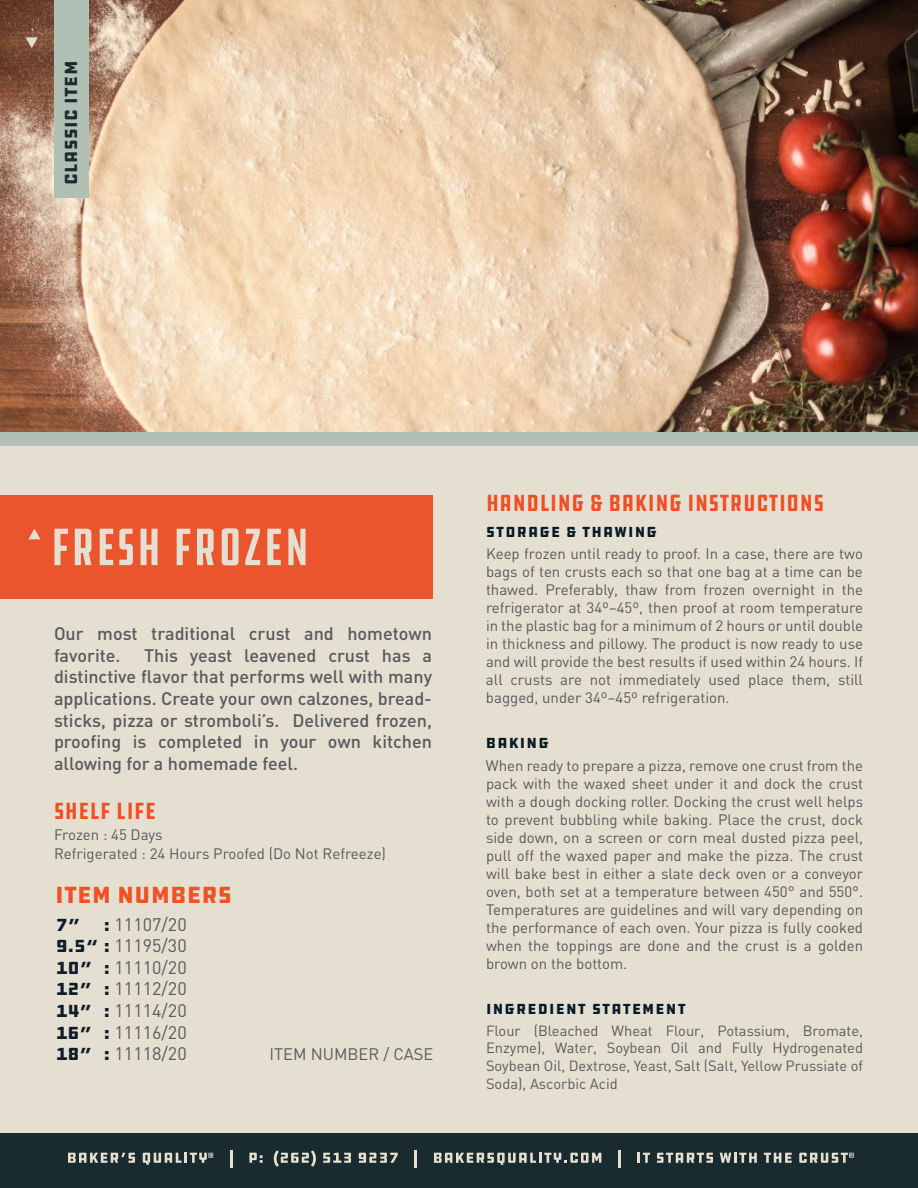
<style>
.page{position:relative;width:918px;height:1188px;background:#e4dfd1}
.page>*{position:absolute;margin:0;border:0;box-sizing:border-box;transform-origin:0 0}
.t1{font:extra-condensed 54px "DDC Hardware";letter-spacing:.03em;color:#e4dfd1}
.t2{font:condensed 24px "DDC Hardware";letter-spacing:.025em;color:#f04f23}
.t3{font:24px "DDC Hardware";color:#f05226}
.t4{font:500 18px/21.6px "DIN";color:#595a5c}
.t5{font:18px/21.6px "DIN";color:#5a5b5c;text-align:justify}
.t6{font:18px "DDC Hardware";letter-spacing:.025em;color:#1a2b30}
.t7{font:18px "DDC Hardware";color:#0e1d29}
.t8{font:16.5px "DIN";color:#5a5b5c}
.t9{font:15px/18px "DIN";color:#58595b;text-align:justify}
.t10{font:15px "DDC Hardware";letter-spacing:.075em;color:#071c29}
.t11{font:14.7px/17.5px "DIN";color:#5a5b5c;text-align:justify}
.s1{font-family:"DDC Hardware";color:#0e1d29}
</style>
<div class="page">
<img style="left:0;top:0;width:918px;height:433px">
<svg style="left:26px;top:37px;width:12px;height:11px"></svg>
<div style="left:0;top:1134px;width:918px;height:54px;background:#1a2b30"></div>
<div style="left:0;top:433px;width:918px;height:13px;background:#b1c0b4"></div>
<div style="left:54px;top:0;width:34px;height:198px;background:#b1c0b4"></div>
<div style="left:0;top:495px;width:432px;height:104px;background:#eb552e"></div>
<svg style="left:28px;top:529px;width:13px;height:10px"></svg>
<svg style="left:68px;top:1153px;width:67px;height:10px"></svg>
<hr style="left:230px;top:1150px;width:3px;height:17px;background:#e4dfd1">
<svg style="left:249px;top:1153px;width:14px;height:10px"></svg>
<svg style="left:274px;top:1150px;width:42px;height:17px"></svg>
<svg style="left:323px;top:1153px;width:28px;height:10px"></svg>
<svg style="left:359px;top:1153px;width:39px;height:10px"></svg>
<svg style="left:415px;top:1150px;width:2px;height:17px"></svg>
<svg style="left:434px;top:1153px;width:167px;height:12px"></svg>
<hr style="left:618px;top:1150px;width:3px;height:17px;background:#e4dfd1">
<svg style="left:638px;top:1153px;width:12px;height:10px"></svg>
<svg style="left:657px;top:1153px;width:56px;height:10px"></svg>
<svg style="left:720px;top:1153px;width:37px;height:10px"></svg>
<svg style="left:764px;top:1153px;width:28px;height:10px"></svg>
<svg style="left:143px;top:1153px;width:70px;height:12px"></svg>
<svg style="left:799px;top:1153px;width:55px;height:10px"></svg>
<p class="t6" style="left:60px;top:185px;width:126px;rotate:-90deg">CLASSIC ITEM</p>
<h1 class="t1" style="left:51px;top:515px;width:260px">FRESH FROZEN</h1>
<p class="t4" style="left:54px;top:622px;width:380px">Our most traditional crust and hometown favorite.</p>
<p class="t4" style="left:54px;top:644px;width:380px;text-align:justify;text-indent:90px">This yeast leavened crust has a distinctive flavor that performs well with many applications. Create your own calzones, bread&shy;sticks, pizza or stromboli’s. Delivered frozen, proofing is completed in your own kitchen allowing for a homemade feel.</p>
<h2 class="t2" style="left:54px;top:796px;width:103px">Shelf life</h2>
<p class="t9" style="left:54px;top:824px;width:334px;line-height:19.5px">Frozen : 45 Days<br>Refrigerated : 24 Hours Proofed (Do Not Refreeze)</p>
<h2 class="t3" style="left:55px;top:880px;width:178px">ITEM NUMBERS</h2>
<p class="t5" style="left:56px;top:913px;width:132px;text-indent:48px"><span class="s1">:</span> 11107/20<br><span class="s1">9.5“ :</span> 11195/30<br><span class="s1">10” :</span> 11110/20<br><span class="s1">12” :</span> 11112/20<br><span class="s1">14” :</span> 11114/20<br><span class="s1">16” :</span> 11116/20<br><span class="s1">18” :</span> 11118/20</p>
<p class="t7" style="left:56px;top:913px;width:26px">7”</p>
<p class="t8" style="left:270px;top:1044px;width:165px">ITEM NUMBER / CASE</p>
<h2 class="t2" style="left:486px;top:489px;width:339px">HANDLING &amp; BAKING INSTRUCTIONS</h2>
<p class="t10" style="left:486px;top:522px;width:173px">STORAGE &amp; THAWING</p>
<p class="t9" style="left:486px;top:545px;width:379px">Keep frozen until ready to proof. In a case, there are two bags of ten crusts each so that one bag at a time can be thawed. Preferably, thaw from frozen overnight in the refrigerator at 34º–45º, then proof at room temperature in the plastic bag for a minimum of 2 hours or until double in thickness and pillowy. The product is now ready to use and will provide the best results if used within 24 hours. If all crusts are not immediately used place them, still bagged, under 34º–45º refrigeration.</p>
<p class="t10" style="left:486px;top:734px;width:64px">BAKING</p>
<p class="t9" style="left:486px;top:756px;width:379px">When ready to prepare a pizza, remove one crust from the pack with the waxed sheet under it and dock the crust with a dough docking roller. Docking the crust well helps to prevent bubbling while baking. Place the crust, dock side down, on a screen or corn meal dusted pizza peel, pull off the waxed paper and make the pizza. The crust will bake best in either a slate deck oven or a conveyor oven, both set at a temperature between 450° and 550°.<br>Temperatures are guidelines and will vary depending on the performance of each oven. Your pizza is fully cooked when the toppings are done and the crust is a golden brown on the bottom.</p>
<p class="t10" style="left:486px;top:999px;width:201px">INGREDIENT STATEMENT</p>
<p class="t11" style="left:486px;top:1022px;width:379px">Flour (Bleached Wheat Flour, Potassium, Bromate, Enzyme), Water, Soybean Oil and Fully Hydrogenated Soybean Oil, Dextrose, Yeast, Salt (Salt, Yellow Prussiate of Soda), Ascorbic Acid</p>
</div>
